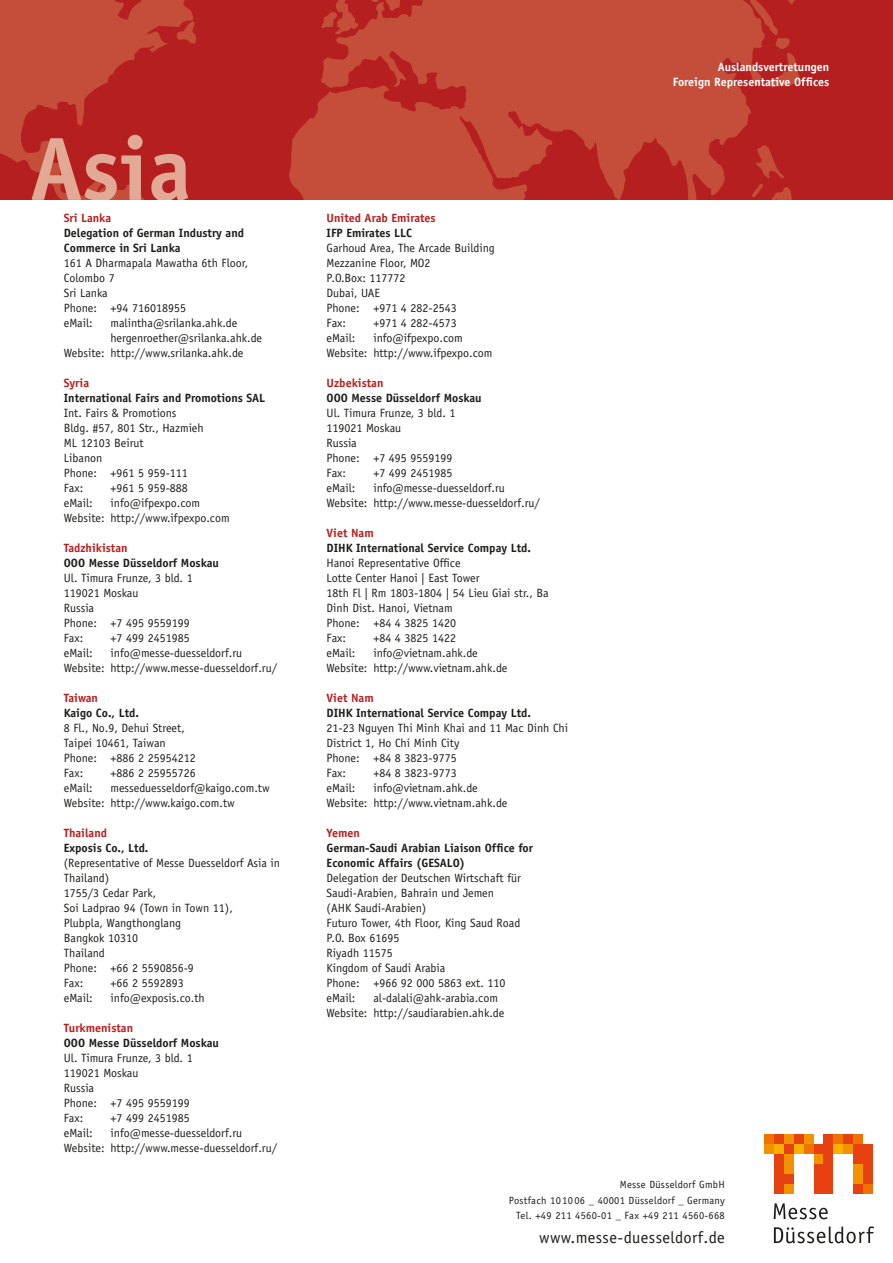
<style>
.page{position:relative;width:893px;height:1263px;background:#fff}
.page>*{position:absolute;margin:0;border:0;box-sizing:border-box;transform-origin:0 0}
.t1{font:700 90px "Officina Sans";color:#e2a995}
.t2{font:16.5px "Officina Sans";letter-spacing:.025em;color:#1d1d1b}
.t3{font:12px/15px "Officina Sans";color:#1d1d1b}
.t4{font:700 12px/15px "Officina Sans";color:#1d1d1b}
.t5{font:700 12px "Officina Sans";color:#b61f1f}
.t6{font:700 12px/15px "Officina Sans";color:#fff;text-align:right}
.t7{font:10.5px/15.5px "Officina Sans";letter-spacing:.025em;color:#1d1d1b;text-align:right}
</style>
<div class="page">
<img style="left:0;top:0;width:893px;height:200px">
<svg style="left:774px;top:1226px;width:100px;height:17px"></svg>
<svg style="left:774px;top:1203px;width:54px;height:16px"></svg>
<div style="left:764px;top:1144px;width:10px;height:10px;background:#f39200"></div>
<div style="left:774px;top:1134px;width:10px;height:10px;background:#e74111"></div>
<div style="left:774px;top:1144px;width:10px;height:10px;background:#f9b000"></div>
<div style="left:784px;top:1134px;width:10px;height:10px;background:#f39200"></div>
<div style="left:784px;top:1144px;width:10px;height:10px;background:#e74111"></div>
<div style="left:794px;top:1134px;width:10px;height:10px;background:#e74111"></div>
<div style="left:794px;top:1144px;width:10px;height:10px;background:#f9b000"></div>
<div style="left:804px;top:1134px;width:9px;height:10px;background:#f39200"></div>
<div style="left:804px;top:1144px;width:9px;height:10px;background:#ee7303"></div>
<div style="left:833px;top:1134px;width:10px;height:10px;background:#ee7303"></div>
<div style="left:833px;top:1144px;width:10px;height:10px;background:#f9b000"></div>
<div style="left:843px;top:1134px;width:10px;height:10px;background:#e74111"></div>
<div style="left:843px;top:1144px;width:10px;height:10px;background:#f39200"></div>
<div style="left:853px;top:1134px;width:10px;height:10px;background:#ee7303"></div>
<div style="left:853px;top:1144px;width:10px;height:20px;background:#e74111"></div>
<div style="left:863px;top:1144px;width:10px;height:39px;background:#e74111"></div>
<div style="left:774px;top:1154px;width:10px;height:39px;background:#e74111"></div>
<div style="left:784px;top:1154px;width:10px;height:19px;background:#f39200"></div>
<div style="left:784px;top:1173px;width:10px;height:10px;background:#e74111"></div>
<div style="left:784px;top:1183px;width:10px;height:10px;background:#f39200"></div>
<div style="left:853px;top:1164px;width:10px;height:19px;background:#f39200"></div>
<div style="left:863px;top:1183px;width:10px;height:10px;background:#ee7303"></div>
<div style="left:764px;top:1134px;width:10px;height:10px;background:#ee7303"></div>
<div style="left:813px;top:1144px;width:10px;height:10px;background:#e74111"></div>
<div style="left:813px;top:1154px;width:10px;height:10px;background:#f39200"></div>
<div style="left:813px;top:1164px;width:10px;height:29px;background:#e74111"></div>
<div style="left:823px;top:1134px;width:10px;height:59px;background:#e74111"></div>
<div style="left:853px;top:1183px;width:10px;height:10px;background:#e74111"></div>
<h1 class="t1" style="left:30px;top:113px;width:163px">Asia</h1>
<p class="t5" style="left:64px;top:210px;width:49px">Sri Lanka</p>
<p class="t4" style="left:64px;top:225px;width:182px">Delegation of German Industry and<br>Commerce in Sri Lanka</p>
<p class="t3" style="left:64px;top:256px;width:186px">161 A Dharmapala Mawatha 6th Floor,<br>Colombo 7<br>Sri Lanka<br>Phone: +94 716018955<br>eMail:</p>
<p class="t3" style="left:111px;top:316px;width:128px">malintha@srilanka.ahk.de</p>
<p class="t3" style="left:111px;top:331px;width:153px">hergenroether@srilanka.ahk.de</p>
<p class="t3" style="left:64px;top:346px;width:181px">Website: http://www.srilanka.ahk.de</p>
<p class="t5" style="left:64px;top:375px;width:27px">Syria</p>
<p class="t4" style="left:64px;top:390px;width:203px">International Fairs and Promotions SAL</p>
<p class="t3" style="left:64px;top:406px;width:141px">Int. Fairs &amp; Promotions<br>Bldg. #57, 801 Str., Hazmieh<br>ML 12103 Beirut<br>Libanon<br>Phone: +961 5 959-111<br>Fax:</p>
<p class="t3" style="left:111px;top:481px;width:79px">+961 5 959-888</p>
<p class="t3" style="left:64px;top:496px;width:167px;text-indent:47px">info@ifpexpo.com<br>Website: http://www.ifpexpo.com</p>
<p class="t5" style="left:64px;top:540px;width:65px">Tadzhikistan</p>
<p class="t4" style="left:64px;top:555px;width:157px">OOO Messe Düsseldorf Moskau</p>
<p class="t3" style="left:64px;top:571px;width:130px">Ul. Timura Frunze, 3 bld. 1<br>119021 Moskau<br>Russia  <br>Phone: +7 495 9559199<br>Fax:</p>
<p class="t3" style="left:64px;top:496px;width:30px">eMail:</p>
<p class="t3" style="left:111px;top:631px;width:82px">+7 499 2451985  </p>
<p class="t3" style="left:64px;top:646px;width:215px;text-indent:47px">info@messe-duesseldorf.ru<br>Website: http://www.messe-duesseldorf.ru/</p>
<p class="t5" style="left:64px;top:690px;width:36px">Taiwan</p>
<p class="t4" style="left:64px;top:705px;width:77px">Kaigo Co., Ltd.</p>
<p class="t3" style="left:64px;top:721px;width:133px">8 Fl., No.9, Dehui Street,<br>Taipei 10461, Taiwan  <br>Phone: +886 2 25954212<br>Fax:</p>
<p class="t3" style="left:64px;top:646px;width:30px">eMail:</p>
<p class="t3" style="left:111px;top:766px;width:87px">+886 2 25955726</p>
<p class="t3" style="left:64px;top:781px;width:207px;text-indent:47px">messeduesseldorf@kaigo.com.tw<br>Website: http://www.kaigo.com.tw</p>
<p class="t5" style="left:64px;top:825px;width:45px">Thailand</p>
<p class="t4" style="left:64px;top:840px;width:86px">Exposis Co., Ltd.</p>
<p class="t3" style="left:64px;top:856px;width:218px">(Representative of Messe Duesseldorf Asia in<br>Thailand)<br>1755/3 Cedar Park,<br>Soi Ladprao 94 (Town in Town 11),<br>Plubpla, Wangthonglang<br>Bangkok 10310<br>Thailand  <br>Phone: +66 2 5590856-9<br>Fax:</p>
<p class="t3" style="left:64px;top:781px;width:30px">eMail:</p>
<p class="t3" style="left:111px;top:976px;width:75px">+66 2 5592893</p>
<p class="t3" style="left:64px;top:991px;width:30px">eMail:</p>
<p class="t3" style="left:111px;top:991px;width:96px">info@exposis.co.th</p>
<p class="t5" style="left:64px;top:1020px;width:71px">Turkmenistan</p>
<p class="t4" style="left:64px;top:1035px;width:157px">OOO Messe Düsseldorf Moskau</p>
<p class="t3" style="left:64px;top:1051px;width:130px">Ul. Timura Frunze, 3 bld. 1<br>119021 Moskau<br>Russia  <br>Phone: +7 495 9559199<br>Fax:</p>
<p class="t3" style="left:111px;top:1111px;width:82px">+7 499 2451985  </p>
<p class="t3" style="left:64px;top:1126px;width:215px;text-indent:47px">info@messe-duesseldorf.ru<br>Website: http://www.messe-duesseldorf.ru/</p>
<p class="t3" style="left:64px;top:1126px;width:30px">eMail:</p>
<p class="t5" style="left:327px;top:210px;width:111px">United Arab Emirates</p>
<p class="t4" style="left:327px;top:225px;width:87px">IFP Emirates LLC</p>
<p class="t3" style="left:327px;top:241px;width:170px">Garhoud Area, The Arcade Building<br>Mezzanine Floor, MO2<br>P.O.Box: 117772<br>Dubai, UAE  <br>Phone: +971 4 282-2543<br>Fax:</p>
<p class="t3" style="left:373px;top:316px;width:85px">+971 4 282-4573</p>
<p class="t3" style="left:327px;top:331px;width:167px;text-indent:47px">info@ifpexpo.com<br>Website: http://www.ifpexpo.com</p>
<p class="t5" style="left:327px;top:375px;width:58px">Uzbekistan</p>
<p class="t4" style="left:327px;top:390px;width:157px">OOO Messe Düsseldorf Moskau</p>
<p class="t3" style="left:327px;top:406px;width:130px">Ul. Timura Frunze, 3 bld. 1<br>119021 Moskau<br>Russia  <br>Phone: +7 495 9559199<br>Fax:</p>
<p class="t3" style="left:327px;top:331px;width:30px">eMail:</p>
<p class="t3" style="left:373px;top:466px;width:82px">+7 499 2451985  </p>
<p class="t3" style="left:327px;top:481px;width:215px;text-indent:47px">info@messe-duesseldorf.ru<br>Website: http://www.messe-duesseldorf.ru/</p>
<p class="t5" style="left:327px;top:525px;width:49px">Viet Nam</p>
<p class="t4" style="left:327px;top:540px;width:206px">DIHK International Service Compay Ltd.</p>
<p class="t3" style="left:327px;top:556px;width:224px">Hanoi Representative Office<br>Lotte Center Hanoi | East Tower<br>18th Fl | Rm 1803-1804 | 54 Lieu Giai str., Ba<br>Dinh Dist. Hanoi, Vietnam  <br>Phone: +84 4 3825 1420<br>Fax:</p>
<p class="t3" style="left:327px;top:481px;width:30px">eMail:</p>
<p class="t3" style="left:373px;top:631px;width:84px">+84 4 3825 1422</p>
<p class="t3" style="left:327px;top:646px;width:182px;text-indent:47px">info@vietnam.ahk.de<br>Website: http://www.vietnam.ahk.de</p>
<p class="t5" style="left:327px;top:690px;width:49px">Viet Nam</p>
<p class="t4" style="left:327px;top:705px;width:206px">DIHK International Service Compay Ltd.</p>
<p class="t3" style="left:327px;top:721px;width:243px">21-23 Nguyen Thi Minh Khai and 11 Mac Dinh Chi<br>District 1, Ho Chi Minh City  <br>Phone: +84 8 3823-9775<br>Fax:</p>
<p class="t3" style="left:327px;top:646px;width:30px">eMail:</p>
<p class="t3" style="left:373px;top:766px;width:85px">+84 8 3823-9773</p>
<p class="t3" style="left:327px;top:781px;width:182px;text-indent:47px">info@vietnam.ahk.de<br>Website: http://www.vietnam.ahk.de</p>
<p class="t5" style="left:327px;top:825px;width:35px">Yemen</p>
<p class="t4" style="left:327px;top:840px;width:208px">German-Saudi Arabian Liaison Office for<br>Economic Affairs (GESALO)</p>
<p class="t3" style="left:327px;top:871px;width:196px">Delegation der Deutschen Wirtschaft für<br>Saudi-Arabien, Bahrain und Jemen (AHK Saudi-Arabien)<br>Futuro Tower, 4th Floor, King Saud Road<br>P.O. Box 61695<br>Riyadh 11575<br>Kingdom of Saudi Arabia<br>Phone: +966 92 000 5863 ext. 110 eMail:</p>
<p class="t3" style="left:327px;top:781px;width:30px">eMail:</p>
<p class="t3" style="left:327px;top:991px;width:179px;text-indent:47px">al-dalali@ahk-arabia.com<br>Website: http://saudiarabien.ahk.de</p>
<p class="t6" style="left:673px;top:59px;width:158px">Auslandsvertretungen<br>Foreign Representative Offices</p>
<p class="t7" style="left:509px;top:1177px;width:217px">Messe Düsseldorf GmbH<br>Postfach 101006 _ 40001 Düsseldorf _ Germany<br>Tel. +49 211 4560-01 _ Fax +49 211 4560-668</p>
<h2 class="t2" style="left:539px;top:1228px;width:187px">www.messe-duesseldorf.de</h2>
</div>
